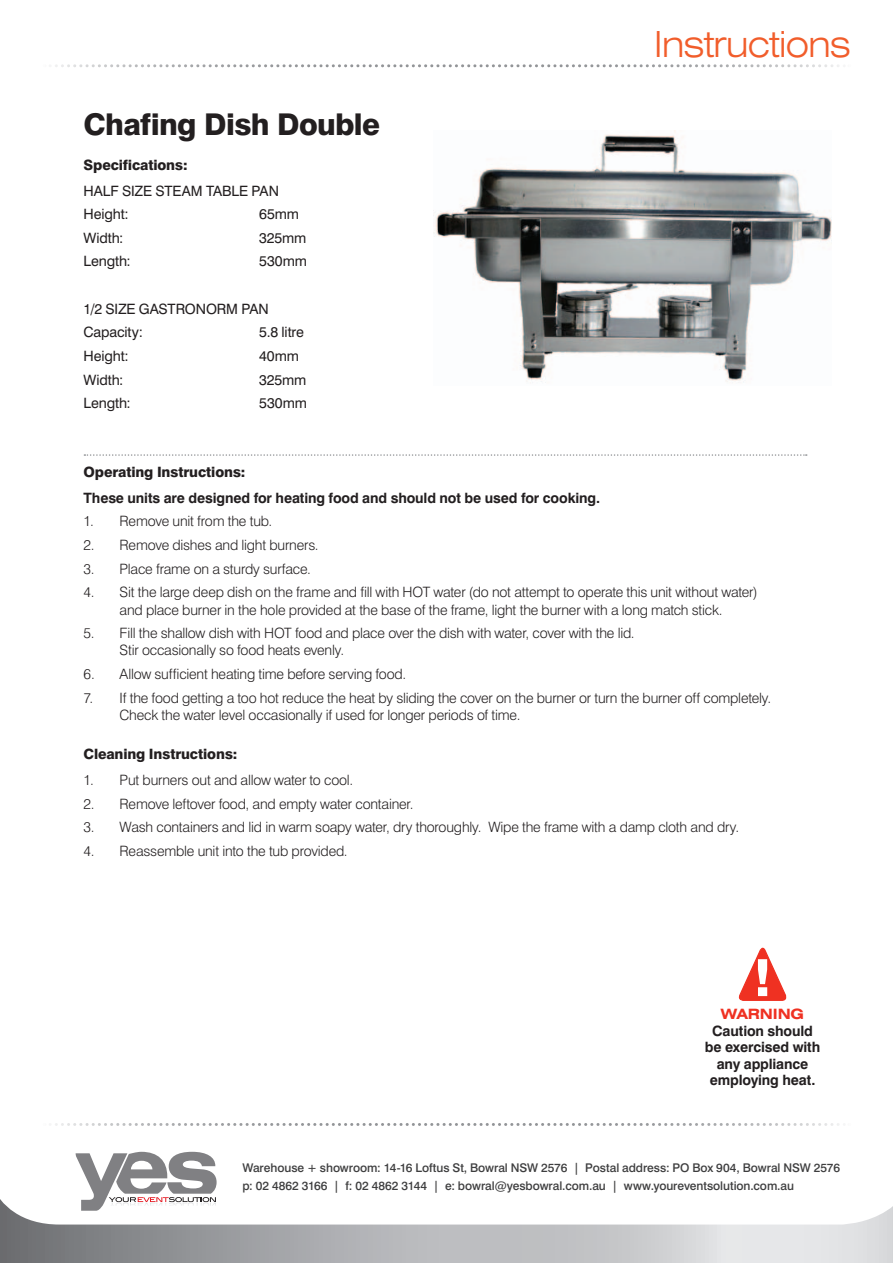
<style>
.page{position:relative;width:893px;height:1263px;background:#fff}
.page>*{position:absolute;margin:0;border:0;box-sizing:border-box;transform-origin:0 0}
.t1{font:300 expanded 36px "Swiss 721 BT";letter-spacing:-.025em;color:#f15d2b}
.t2{font:800 30px "Swiss 721 BT";letter-spacing:-.025em;color:#231f20}
.t3{font:300 14.25px/17.2px "Swiss 721 BT";letter-spacing:-.015em;color:#231f20}
.t4{font:14.25px "Swiss 721 BT";letter-spacing:-.01em;color:#231f20}
.t5{font:700 14.25px/16.5px "Swiss 721 BT";letter-spacing:-.01em;color:#231f20;text-align:center}
.t6{font:800 14.25px "Swiss 721 BT";letter-spacing:-.01em;color:#231f20}
.t7{font:700 expanded 14.25px "Swiss 721 BT";letter-spacing:-.01em;color:#ef3122}
.t8{font:500 12px "Swiss 721 BT";letter-spacing:-.005em;color:#3e3e3f}
</style>
<div class="page">
<svg style="left:0;top:1224px;width:893px;height:39px"></svg>
<svg style="left:0;top:1199px;width:893px;height:25px"></svg>
<div style="left:75px;top:1141px;width:155px;height:71px;background:#fff"></div>
<svg style="left:77px;top:1152px;width:140px;height:57px"></svg>
<img style="left:435px;top:130px;width:397px;height:253px">
<svg style="left:84px;top:454px;width:723px;height:2px"></svg>
<svg style="left:738px;top:947px;width:49px;height:54px"></svg>
<svg style="left:55px;top:1123px;width:784px;height:3px"></svg>
<svg style="left:55px;top:64px;width:784px;height:3px"></svg>
<p class="t2" style="left:84px;top:106px;width:298px">Chafing Dish Double</p>
<p class="t6" style="left:84px;top:156px;width:105px">Specifications:</p>
<p class="t4" style="left:84px;top:182px;width:197px">HALF SIZE STEAM TABLE PAN</p>
<p class="t4" style="left:84px;top:205px;width:46px">Height:</p>
<p class="t4" style="left:259px;top:205px;width:41px">65mm</p>
<p class="t4" style="left:84px;top:229px;width:41px">Width:</p>
<p class="t4" style="left:259px;top:229px;width:49px">325mm</p>
<p class="t4" style="left:84px;top:253px;width:49px">Length:</p>
<p class="t4" style="left:259px;top:253px;width:49px">530mm</p>
<p class="t4" style="left:84px;top:300px;width:187px">1/2 SIZE GASTRONORM PAN</p>
<p class="t4" style="left:84px;top:324px;width:61px">Capacity:</p>
<p class="t4" style="left:259px;top:324px;width:46px">5.8 litre</p>
<p class="t4" style="left:84px;top:347px;width:46px">Height:</p>
<p class="t4" style="left:259px;top:347px;width:41px">40mm</p>
<p class="t4" style="left:84px;top:371px;width:41px">Width:</p>
<p class="t4" style="left:259px;top:371px;width:49px">325mm</p>
<p class="t4" style="left:84px;top:394px;width:49px">Length:</p>
<p class="t4" style="left:259px;top:394px;width:49px">530mm</p>
<p class="t1" style="left:654px;top:22px;width:198px">Instructions</p>
<p class="t6" style="left:84px;top:463px;width:163px">Operating Instructions:</p>
<p class="t5" style="left:84px;top:489px;width:518px">These units are designed for heating food and should not be used for cooking.</p>
<p class="t3" style="left:84px;top:513px;width:190px">1. Remove unit from the tub.</p>
<p class="t3" style="left:84px;top:536px;width:237px">2. Remove dishes and light burners.</p>
<p class="t3" style="left:84px;top:560px;width:229px">3. Place frame on a sturdy surface.</p>
<p class="t3" style="left:84px;top:583px;width:675px;text-align:center">4. Sit the large deep dish on the frame and fill with HOT water (do not attempt to operate this unit without water) and place burner in the hole provided at the base of the frame, light the burner with a long match stick.</p>
<p class="t3" style="left:120px;top:624px;width:517px;text-indent:-36px">5. Fill the shallow dish with HOT food and place over the dish with water, cover with the lid.<br>Stir occasionally so food heats evenly.</p>
<p class="t3" style="left:84px;top:665px;width:324px">6. Allow sufficient heating time before serving food.</p>
<p class="t3" style="left:120px;top:689px;width:653px;text-indent:-36px">7. If the food getting a too hot reduce the heat by sliding the cover on the burner or turn the burner off completely.<br>Check the water level occasionally if used for longer periods of time.</p>
<p class="t6" style="left:84px;top:746px;width:155px">Cleaning Instructions:</p>
<p class="t3" style="left:84px;top:771px;width:271px">1. Put burners out and allow water to cool.</p>
<p class="t3" style="left:84px;top:795px;width:331px">2. Remove leftover food, and empty water container.</p>
<p class="t3" style="left:84px;top:818px;width:657px">3. Wash containers and lid in warm soapy water, dry thoroughly. Wipe the frame with a damp cloth and dry.</p>
<p class="t3" style="left:84px;top:842px;width:266px">4. Reassemble unit into the tub provided.</p>
<p class="t7" style="left:721px;top:1005px;width:85px">WARNING</p>
<p class="t5" style="left:705px;top:1022px;width:117px">Caution should be exercised with any appliance employing heat.</p>
<p class="t8" style="left:242px;top:1160px;width:599px">Warehouse + showroom: 14-16 Loftus St, Bowral NSW 2576 | Postal address: PO Box 904, Bowral NSW 2576</p>
<p class="t8" style="left:242px;top:1178px;width:553px">p: 02 4862 3166 | f: 02 4862 3144 | e: bowral@yesbowral.com.au | www.youreventsolution.com.au</p>
</div>
